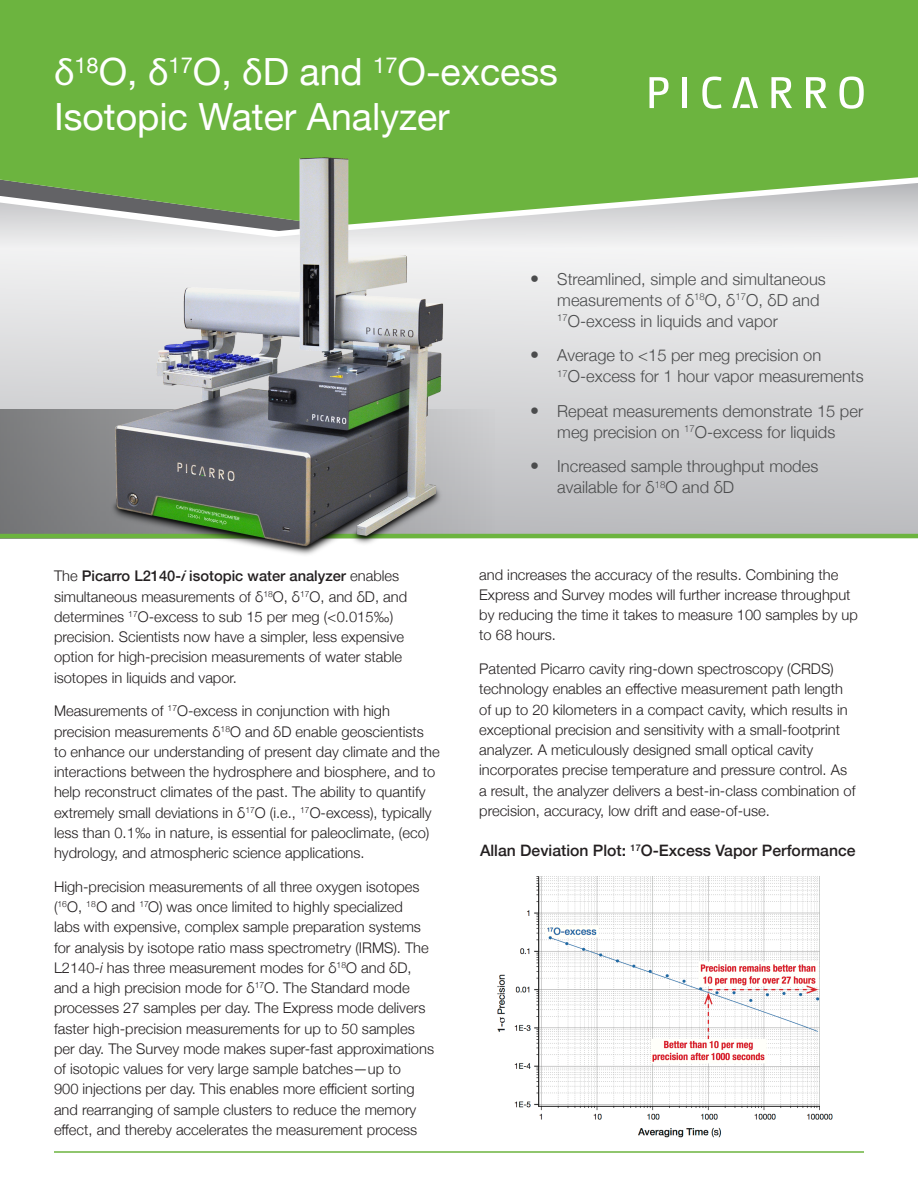
<style>
.page{position:relative;width:918px;height:1188px;background:#fff}
.page>*{position:absolute;margin:0;border:0;box-sizing:border-box;transform-origin:0 0}
.t1{font:37.5px "Helvetica Neue";color:#fff}
.t2{font:300 16.5px/21px "Helvetica Neue";color:#4b4c4d}
.t3{font:500 15.75px "Helvetica Neue";color:#231f20}
.t4{font:300 14.7px/20.2px "Helvetica Neue";color:#231f20}
.s1{font-family:"Myriad Pro"}
.s2{font-weight:500}
.s3{font-weight:500;font-style:italic}
.s4{font-style:italic}
.s5{font-size:18px}
</style>
<div class="page">
<svg style="left:0;top:248px;width:918px;height:286px;background:#d9d9db"></svg>
<div style="left:0;top:166px;width:918px;height:82px;background:#eee"></div>
<svg style="left:0;top:409px;width:495px;height:125px;background:#919294"></svg>
<div style="left:0;top:226px;width:918px;height:9px;background:#e4e5e6"></div>
<svg style="left:0;top:226px;width:105px;height:5px"></svg>
<svg style="left:0;top:0;width:918px;height:226px;background:#76b64d"></svg>
<svg style="left:650px;top:77px;width:18px;height:31px"></svg>
<hr style="left:683px;top:77px;width:4px;height:31px;background:#fff">
<svg style="left:702px;top:77px;width:19px;height:32px"></svg>
<svg style="left:771px;top:77px;width:21px;height:31px"></svg>
<svg style="left:806px;top:77px;width:21px;height:31px"></svg>
<svg style="left:839px;top:76px;width:25px;height:33px"></svg>
<svg style="left:732px;top:77px;width:26px;height:31px"></svg>
<hr style="left:54px;top:1151px;width:810px;height:2px;background:#6cb43f">
<hr style="left:0;top:534px;width:918px;height:4px;background:#6cb43f">
<img style="left:105px;top:158px;width:348px;height:397px">
<img style="left:497px;top:876px;width:336px;height:262px">
<p class="t1" style="left:54px;top:45px;width:505px"><span class="s1">δ</span><sup>18</sup>O, <span class="s1">δ</span><sup>17</sup>O, <span class="s1">δ</span>D and <sup>17</sup>O-excess</p>
<p class="t1" style="left:54px;top:90px;width:397px">Isotopic Water Analyzer</p>
<p class="t4" style="left:54px;top:565px;width:355px">The <span class="s2">Picarro L2140-</span><span class="s3">i</span><span class="s2">isotopic water analyzer</span> enables simultaneous measurements of δ<sup>18</sup>O, δ<sup>17</sup>O, and δD, and determines <sup>17</sup>O-excess to sub 15 per meg (&lt;0.015‰) precision. Scientists now have a simpler, less expensive option for high-precision measurements of water stable isotopes in liquids and vapor.</p>
<p class="t4" style="left:54px;top:700px;width:387px">Measurements of <sup>17</sup>O-excess in conjunction with high precision measurements δ<sup>18</sup>O and δD enable geoscientists to enhance our understanding of present day climate and the interactions between the hydrosphere and biosphere, and to help reconstruct climates of the past. The ability to quantify extremely small deviations in δ<sup>17</sup>O (i.e., <sup>17</sup>O-excess), typically less than 0.1‰ in nature, is essential for paleoclimate, (eco) hydrology, and atmospheric science applications.</p>
<p class="t4" style="left:54px;top:875px;width:382px">High-precision measurements of all three oxygen isotopes (<sup>16</sup>O, <sup>18</sup>O and <sup>17</sup>O) was once limited to highly specialized<br>labs with expensive, complex sample preparation systems for analysis by isotope ratio mass spectrometry (IRMS). The L2140-<span class="s4">i</span> has three measurement modes for δ<sup>18</sup>O and δD, and a high precision mode for δ<sup>17</sup>O. The Standard mode processes 27 samples per day. The Express mode delivers faster high-precision measurements for up to 50 samples per day. The Survey mode makes super-fast approximations of isotopic values for very large sample batches—up to<br>900 injections per day. This enables more efficient sorting and rearranging of sample clusters to reduce the memory effect, and thereby accelerates the measurement process</p>
<p class="t2" style="left:557px;top:267px;width:270px;text-indent:-27px"><span class="s5">•</span> Streamlined, simple and simultaneous measurements of δ<sup>18</sup>O, δ<sup>17</sup>O, δD and<br><sup>17</sup>O-excess in liquids and vapor</p>
<p class="t2" style="left:557px;top:344px;width:308px;text-indent:-27px"><span class="s5">•</span> Average to &lt;15 per meg precision on<br><sup>17</sup>O-excess for 1 hour vapor measurements</p>
<p class="t2" style="left:530px;top:399px;width:334px;text-align:center"><span class="s5">•</span> Repeat measurements demonstrate 15 per meg precision on <sup>17</sup>O-excess for liquids</p>
<p class="t2" style="left:557px;top:455px;width:262px;text-indent:-27px"><span class="s5">•</span> Increased sample throughput modes available for δ<sup>18</sup>O and δD</p>
<p class="t4" style="left:479px;top:563px;width:380px">and increases the accuracy of the results. Combining the Express and Survey modes will further increase throughput by reducing the time it takes to measure 100 samples by up to 68 hours.</p>
<p class="t4" style="left:479px;top:658px;width:378px">Patented Picarro cavity ring-down spectroscopy (CRDS) technology enables an effective measurement path length of up to 20 kilometers in a compact cavity, which results in exceptional precision and sensitivity with a small-footprint analyzer. A meticulously designed small optical cavity incorporates precise temperature and pressure control. As a result, the analyzer delivers a best-in-class combination of precision, accuracy, low drift and ease-of-use.</p>
<p class="t3" style="left:480px;top:838px;width:377px">Allan Deviation Plot: <sup>17</sup>O-Excess Vapor Performance</p>
</div>
